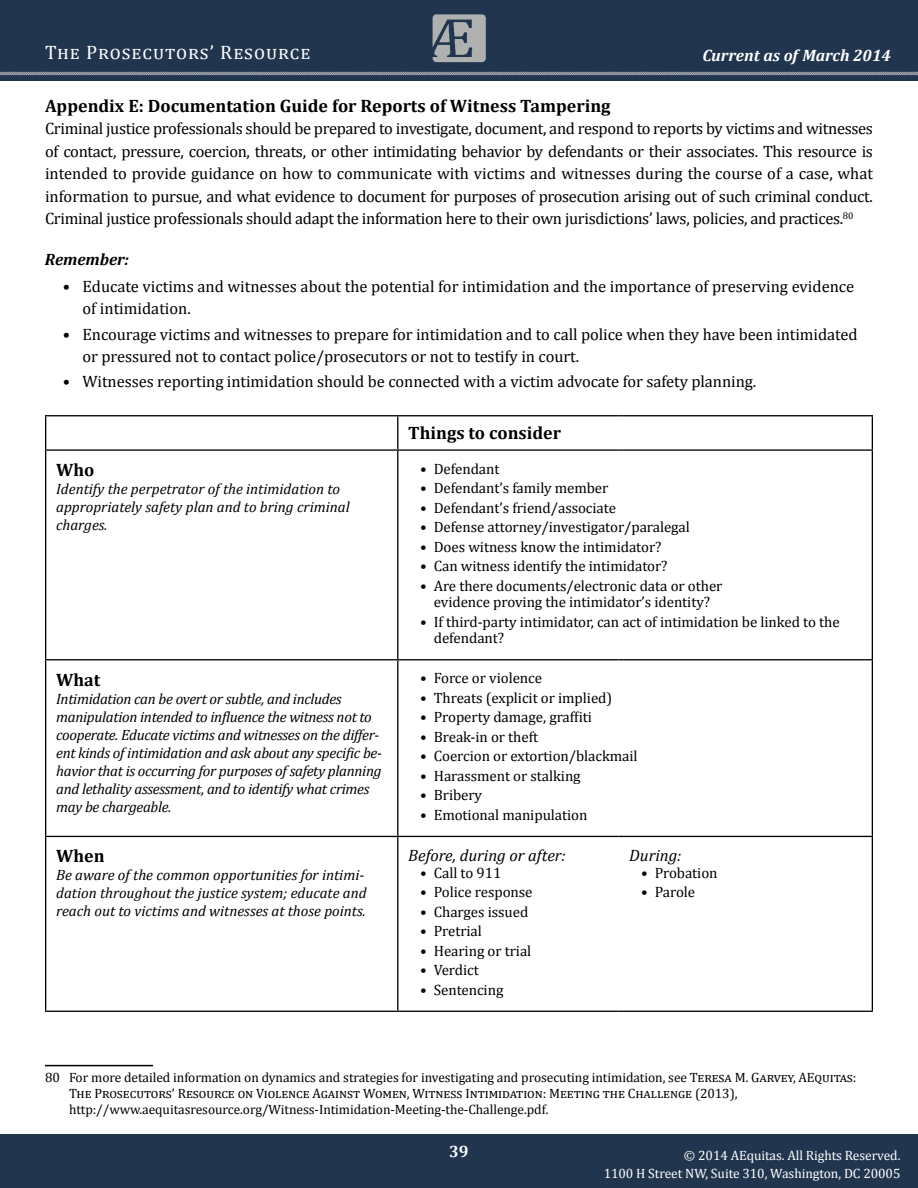
<style>
.page{position:relative;width:918px;height:1188px;background:#fff}
.page>*{position:absolute;margin:0;border:0;box-sizing:border-box;transform-origin:0 0}
.t1{font:19.5px "Cambria";letter-spacing:.05em;color:#fff}
.t2{font:700 18px "Cambria";color:#000}
.t3{font:16.5px/22.5px "Cambria";letter-spacing:-.005em;color:#000}
.t4{font:italic 16.5px "Cambria";color:#000}
.t5{font:italic 700 16.5px "Cambria";color:#fff}
.t6{font:italic 700 16.5px "Cambria";letter-spacing:-.005em;color:#000}
.t7{font:700 16.5px "Cambria";color:#fff}
.t8{font:15px/16.5px "Cambria";letter-spacing:-.005em;color:#000;text-align:center}
.t9{font:italic 15px/18px "Cambria";letter-spacing:-.02em;color:#000}
.t10{font:italic 15px/18px "Cambria";color:#000}
.t11{font:13.5px/16.2px "Cambria";letter-spacing:-.005em;color:#000}
.t12{font:13.5px/18px "Cambria";letter-spacing:-.005em;color:#fff;text-align:right}
</style>
<div class="page">
<div style="left:0;top:0;width:918px;height:80px;background:#21354f"></div>
<div style="left:0;top:1134px;width:918px;height:54px;background:#21354f"></div>
<svg style="left:0;top:71px;width:918px;height:5px"></svg>
<img style="left:432px;top:14px;width:54px;height:49px">
<hr style="left:45px;top:415px;width:353px;height:1px;background:#000">
<hr style="left:398px;top:415px;width:221px;height:1px;background:#000">
<hr style="left:619px;top:415px;width:254px;height:1px;background:#000">
<hr style="left:45px;top:449px;width:353px;height:2px;background:#000">
<hr style="left:398px;top:449px;width:221px;height:2px;background:#000">
<hr style="left:619px;top:449px;width:254px;height:2px;background:#000">
<hr style="left:45px;top:659px;width:353px;height:1px;background:#000">
<hr style="left:398px;top:659px;width:221px;height:1px;background:#000">
<hr style="left:619px;top:659px;width:254px;height:1px;background:#000">
<hr style="left:45px;top:836px;width:353px;height:1px;background:#000">
<hr style="left:398px;top:836px;width:221px;height:1px;background:#000">
<hr style="left:619px;top:836px;width:254px;height:1px;background:#000">
<hr style="left:45px;top:1011px;width:353px;height:1px;background:#000">
<hr style="left:398px;top:1011px;width:221px;height:1px;background:#000">
<hr style="left:619px;top:1011px;width:254px;height:1px;background:#000">
<hr style="left:45px;top:416px;width:1px;height:33px;background:#000">
<hr style="left:45px;top:451px;width:1px;height:208px;background:#000">
<hr style="left:45px;top:660px;width:1px;height:176px;background:#000">
<hr style="left:45px;top:837px;width:1px;height:174px;background:#000">
<hr style="left:397px;top:416px;width:1px;height:33px;background:#000">
<hr style="left:872px;top:416px;width:1px;height:33px;background:#000">
<hr style="left:397px;top:451px;width:1px;height:208px;background:#000">
<hr style="left:872px;top:451px;width:1px;height:208px;background:#000">
<hr style="left:397px;top:660px;width:1px;height:176px;background:#000">
<hr style="left:872px;top:660px;width:1px;height:176px;background:#000">
<hr style="left:397px;top:837px;width:1px;height:174px;background:#000">
<hr style="left:872px;top:837px;width:1px;height:174px;background:#000">
<hr style="left:45px;top:1065px;width:108px;height:1px;background:#000">
<p class="t1" style="left:45px;top:41px;width:267px">The Prosecutors’ Resource</p>
<p class="t5" style="left:702px;top:45px;width:190px">Current as of March 2014</p>
<p class="t2" style="left:45px;top:94px;width:567px">Appendix E: Documentation Guide for Reports of Witness Tampering</p>
<p class="t3" style="left:45px;top:117px;width:830px;text-align:justify">Criminal justice professionals should be prepared to investigate, document, and respond to reports by victims and witnesses of contact, pressure, coercion, threats, or other intimidating behavior by defendants or their associates. This resource is intended to provide guidance on how to communicate with victims and witnesses during the course of a case, what information to pursue, and what evidence to document for purposes of prosecution arising out of such criminal conduct.<br>Criminal justice professionals should adapt the information here to their own jurisdictions’ laws, policies, and practices.<sup>80</sup></p>
<p class="t6" style="left:45px;top:249px;width:86px">Remember:</p>
<p class="t3" style="left:83px;top:275px;width:773px;text-indent:-20px">• Educate victims and witnesses about the potential for intimidation and the importance of preserving evidence of intimidation.</p>
<p class="t3" style="left:83px;top:323px;width:777px;text-indent:-20px">• Encourage victims and witnesses to prepare for intimidation and to call police when they have been intimidated or pressured not to contact police/prosecutors or not to testify in court.</p>
<p class="t3" style="left:63px;top:371px;width:695px">• Witnesses reporting intimidation should be connected with a victim advocate for safety planning.</p>
<p class="t2" style="left:408px;top:422px;width:154px">Things to consider</p>
<p class="t2" style="left:56px;top:459px;width:40px">Who</p>
<p class="t10" style="left:56px;top:480px;width:295px">Identify the perpetrator of the intimidation to appropriately safety plan and to bring criminal charges.</p>
<p class="t8" style="left:420px;top:460px;width:81px">• Defendant</p>
<p class="t8" style="left:420px;top:480px;width:190px">• Defendant’s family member</p>
<p class="t8" style="left:420px;top:499px;width:197px">• Defendant’s friend/associate</p>
<p class="t8" style="left:420px;top:519px;width:271px">• Defense attorney/investigator/paralegal</p>
<p class="t8" style="left:420px;top:538px;width:243px">• Does witness know the intimidator?</p>
<p class="t8" style="left:420px;top:558px;width:249px">• Can witness identify the intimidator?</p>
<p class="t8" style="left:420px;top:577px;width:304px">• Are there documents/electronic data or other evidence proving the intimidator’s identity?</p>
<p class="t8" style="left:434px;top:613px;width:407px;text-align:left;text-indent:-13px">• If third-party intimidator, can act of intimidation be linked to the defendant?</p>
<p class="t2" style="left:56px;top:669px;width:46px">What</p>
<p class="t9" style="left:56px;top:689px;width:327px">Intimidation can be overt or subtle, and includes manipulation intended to influence the witness not to cooperate. Educate victims and witnesses on the differ&shy;ent kinds of intimidation and ask about any specific be&shy;havior that is occurring for purposes of safety planning and lethality assessment, and to identify what crimes may be chargeable.</p>
<p class="t2" style="left:56px;top:845px;width:50px">When</p>
<p class="t10" style="left:56px;top:866px;width:312px">Be aware of the common opportunities for intimi&shy;dation throughout the justice system; educate and reach out to victims and witnesses at those points.</p>
<p class="t8" style="left:420px;top:670px;width:123px">• Force or violence</p>
<p class="t8" style="left:420px;top:689px;width:193px">• Threats (explicit or implied)</p>
<p class="t8" style="left:420px;top:709px;width:173px">• Property damage, graffiti</p>
<p class="t8" style="left:420px;top:728px;width:120px">• Break-in or theft</p>
<p class="t8" style="left:420px;top:748px;width:219px">• Coercion or extortion/blackmail</p>
<p class="t8" style="left:420px;top:767px;width:162px">• Harassment or stalking</p>
<p class="t8" style="left:420px;top:787px;width:63px">• Bribery</p>
<p class="t8" style="left:420px;top:806px;width:169px">• Emotional manipulation</p>
<p class="t4" style="left:408px;top:846px;width:159px">Before, during or after:</p>
<p class="t8" style="left:420px;top:864px;width:83px">• Call to 911</p>
<p class="t8" style="left:420px;top:884px;width:114px">• Police response</p>
<p class="t8" style="left:420px;top:903px;width:110px">• Charges issued</p>
<p class="t8" style="left:420px;top:923px;width:63px">• Pretrial</p>
<p class="t8" style="left:420px;top:942px;width:113px">• Hearing or trial</p>
<p class="t8" style="left:420px;top:962px;width:60px">• Verdict</p>
<p class="t8" style="left:420px;top:981px;width:85px">• Sentencing</p>
<p class="t4" style="left:629px;top:846px;width:54px">During:</p>
<p class="t8" style="left:641px;top:864px;width:78px">• Probation</p>
<p class="t8" style="left:641px;top:884px;width:56px">• Parole</p>
<p class="t11" style="left:69px;top:1069px;width:789px;text-indent:-24px">80 For more detailed information on dynamics and strategies for investigating and prosecuting intimidation, see Teresa M. Garvey, AEquitas:<br>The Prosecutors’ Resource on Violence Against Women, Witness Intimidation: Meeting the Challenge (2013), http://www.aequitasresource.org/Witness-Intimidation-Meeting-the-Challenge.pdf.</p>
<p class="t7" style="left:449px;top:1142px;width:21px">39</p>
<p class="t12" style="left:604px;top:1146px;width:298px">© 2014 AEquitas. All Rights Reserved.<br>1100 H Street NW, Suite 310, Washington, DC 20005</p>
</div>
